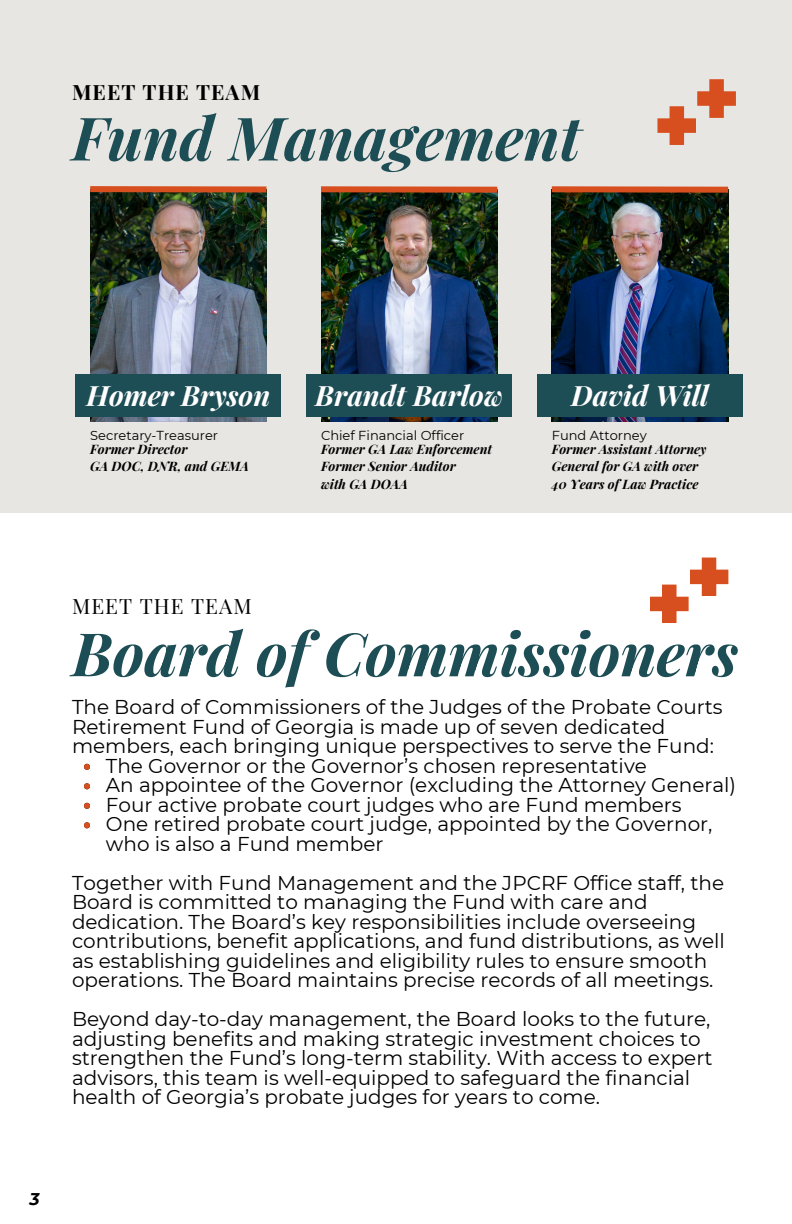
<style>
.page{position:relative;width:792px;height:1224px;background:#fff}
.page>*{position:absolute;margin:0;border:0;box-sizing:border-box;transform-origin:0 0}
.t1{font:italic 700 60px "Playfair Display";color:#1e4e55}
.t2{font:italic 700 28px "Playfair Display";color:#fff}
.t3{font:700 21px "Playfair Display";letter-spacing:.05em;color:#000}
.t4{font:21px "Playfair Display";letter-spacing:.05em;color:#000}
.t5{font:20px/19.6px "Montserrat";color:#000}
.t6{font:italic 700 17px "Montserrat";color:#000}
.t7{font:italic 700 13px/17.4px "Playfair Display";color:#000}
.t8{font:13px "Montserrat";color:#000}
</style>
<div class="page">
<div style="left:0;top:0;width:792px;height:513px;background:#e8e6e2"></div>
<img style="left:90px;top:192px;width:176px;height:229px">
<div style="left:76px;top:374px;width:205px;height:43px;background:#1e4e55"></div>
<img style="left:321px;top:193px;width:176px;height:228px">
<div style="left:306px;top:374px;width:206px;height:43px;background:#1e4e55"></div>
<img style="left:552px;top:193px;width:176px;height:228px">
<div style="left:537px;top:374px;width:206px;height:43px;background:#1e4e55"></div>
<div style="left:90px;top:186px;width:176px;height:6px;background:#d74f1e"></div>
<div style="left:321px;top:186px;width:176px;height:7px;background:#d74f1e"></div>
<div style="left:552px;top:186px;width:176px;height:7px;background:#d74f1e"></div>
<svg style="left:650px;top:558px;width:78px;height:65px"></svg>
<svg style="left:657px;top:79px;width:79px;height:66px"></svg>
<svg style="left:84px;top:764px;width:6px;height:6px"></svg>
<svg style="left:84px;top:783px;width:6px;height:6px"></svg>
<svg style="left:84px;top:803px;width:6px;height:6px"></svg>
<svg style="left:84px;top:822px;width:6px;height:6px"></svg>
<p class="t3" style="left:72px;top:77px;width:190px">MEET THE TEAM</p>
<p class="t1" style="left:72px;top:96px;width:510px">Fund Management</p>
<h2 class="t2" style="left:86px;top:376px;width:185px">Homer Bryson</h2>
<h2 class="t2" style="left:315px;top:376px;width:189px">Brandt Barlow</h2>
<h2 class="t2" style="left:571px;top:376px;width:139px">David Will</h2>
<p class="t8" style="left:90px;top:427px;width:129px">Secretary-Treasurer</p>
<p class="t7" style="left:321px;top:440px;width:173px">Former GA Law Enforcement<br>Former Senior Auditor<br>with GA DOAA</p>
<p class="t8" style="left:321px;top:427px;width:145px">Chief Financial Officer</p>
<p class="t8" style="left:552px;top:427px;width:96px">Fund Attorney</p>
<p class="t7" style="left:90px;top:440px;width:160px">Former Director<br>GA DOC, DNR, and GEMA</p>
<p class="t7" style="left:552px;top:440px;width:156px">Former Assistant Attorney<br>General for GA with over<br>40 Years of Law Practice</p>
<p class="t4" style="left:72px;top:591px;width:181px">MEET THE TEAM</p>
<h1 class="t1" style="left:72px;top:611px;width:668px">Board of Commissioners</h1>
<p class="t5" style="left:72px;top:697px;width:652px">The Board of Commissioners of the Judges of the Probate Courts</p>
<p class="t5" style="left:72px;top:717px;width:595px">Retirement Fund of Georgia is made up of seven dedicated</p>
<p class="t5" style="left:72px;top:736px;width:644px">members, each bringing unique perspectives to serve the Fund:</p>
<p class="t5" style="left:106px;top:756px;width:542px">The Governor or the Governor’s chosen representative</p>
<p class="t5" style="left:106px;top:775px;width:632px">An appointee of the Governor (excluding the Attorney General)</p>
<p class="t5" style="left:106px;top:795px;width:577px">Four active probate court judges who are Fund members</p>
<p class="t5" style="left:106px;top:814px;width:608px">One retired probate court judge, appointed by the Governor,</p>
<p class="t5" style="left:106px;top:834px;width:279px">who is also a Fund member</p>
<p class="t5" style="left:72px;top:873px;width:654px">Together with Fund Management and the JPCRF Office staff, the Board is committed to managing the Fund with care and dedication. The Board’s key responsibilities include overseeing contributions, benefit applications, and fund distributions, as well as establishing guidelines and eligibility rules to ensure smooth operations. The Board maintains precise records of all meetings.</p>
<p class="t5" style="left:72px;top:1009px;width:642px">Beyond day-to-day management, the Board looks to the future, adjusting benefits and making strategic investment choices to strengthen the Fund’s long-term stability. With access to expert advisors, this team is well-equipped to safeguard the financial health of Georgia’s probate judges for years to come.</p>
<p class="t6" style="left:29px;top:1188px;width:12px">3</p>
</div>
